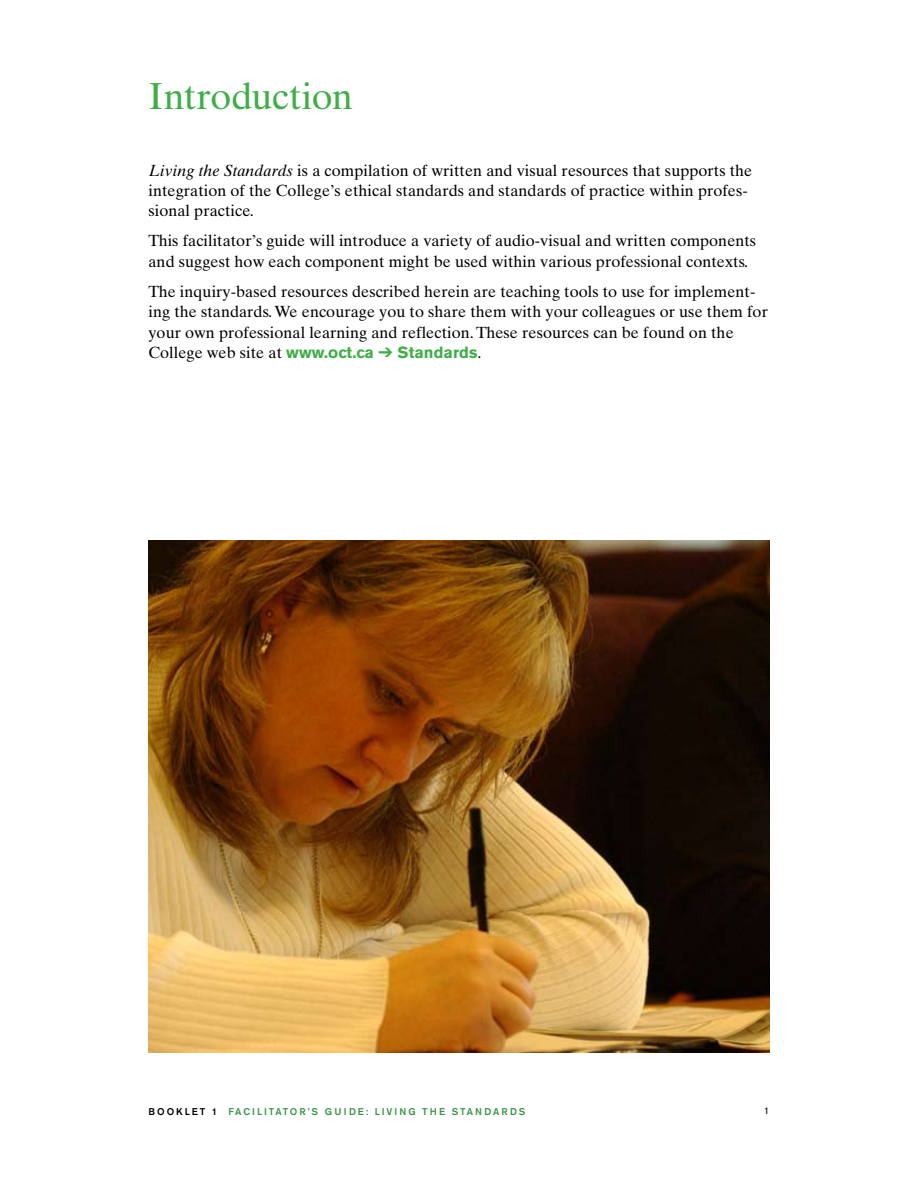
<style>
.page{position:relative;width:918px;height:1188px;background:#fff}
.page>*{position:absolute;margin:0;border:0;box-sizing:border-box;transform-origin:0 0}
.t1{font:37.5px "Times Ten";letter-spacing:-.005em;color:#41ad49}
.t2{font:16.2px/20.2px "Times Ten";letter-spacing:.005em;color:#000}
.t3{font:700 16.2px "Akzidenz Grotesk BE";letter-spacing:.005em;color:#41ad49}
.t4{font:500 9.75px "Akzidenz Grotesk BE";letter-spacing:.2em;color:#3b9347}
.t5{font:9.75px "Akzidenz Grotesk BE";color:#000}
.s1{font-style:italic}
.s2{font-family:"Times Ten";font-weight:400;color:#000}
.s3{color:#000}
</style>
<div class="page">
<img style="left:148px;top:540px;width:622px;height:513px">
<h1 class="t1" style="left:148px;top:74px;width:206px">Introduction</h1>
<p class="t2" style="left:148px;top:160px;width:605px"><span class="s1">Living the Standards</span> is a compilation of written and visual resources that supports the integration of the College’s ethical standards and standards of practice within profes&shy;sional practice.</p>
<p class="t2" style="left:148px;top:231px;width:609px">This facilitator’s guide will introduce a variety of audio-visual and written components and suggest how each component might be used within various professional contexts.</p>
<p class="t2" style="left:148px;top:281px;width:621px">The inquiry-based resources described herein are teaching tools to use for implement&shy;ing the standards. We encourage you to share them with your colleagues or use them for your own professional learning and reflection. These resources can be found on the</p>
<p class="t3" style="left:148px;top:343px;width:335px"><span class="s2">College web site at</span> www.oct.ca ➔ Standards<span class="s2">.</span></p>
<p class="t4" style="left:149px;top:1105px;width:377px"><span class="s3">BOOKLET 1</span> FACIL ITATO R’S GUIDE: LIVING T HE STANDARDS</p>
<p class="t5" style="left:764px;top:1105px;width:7px">1</p>
</div>
